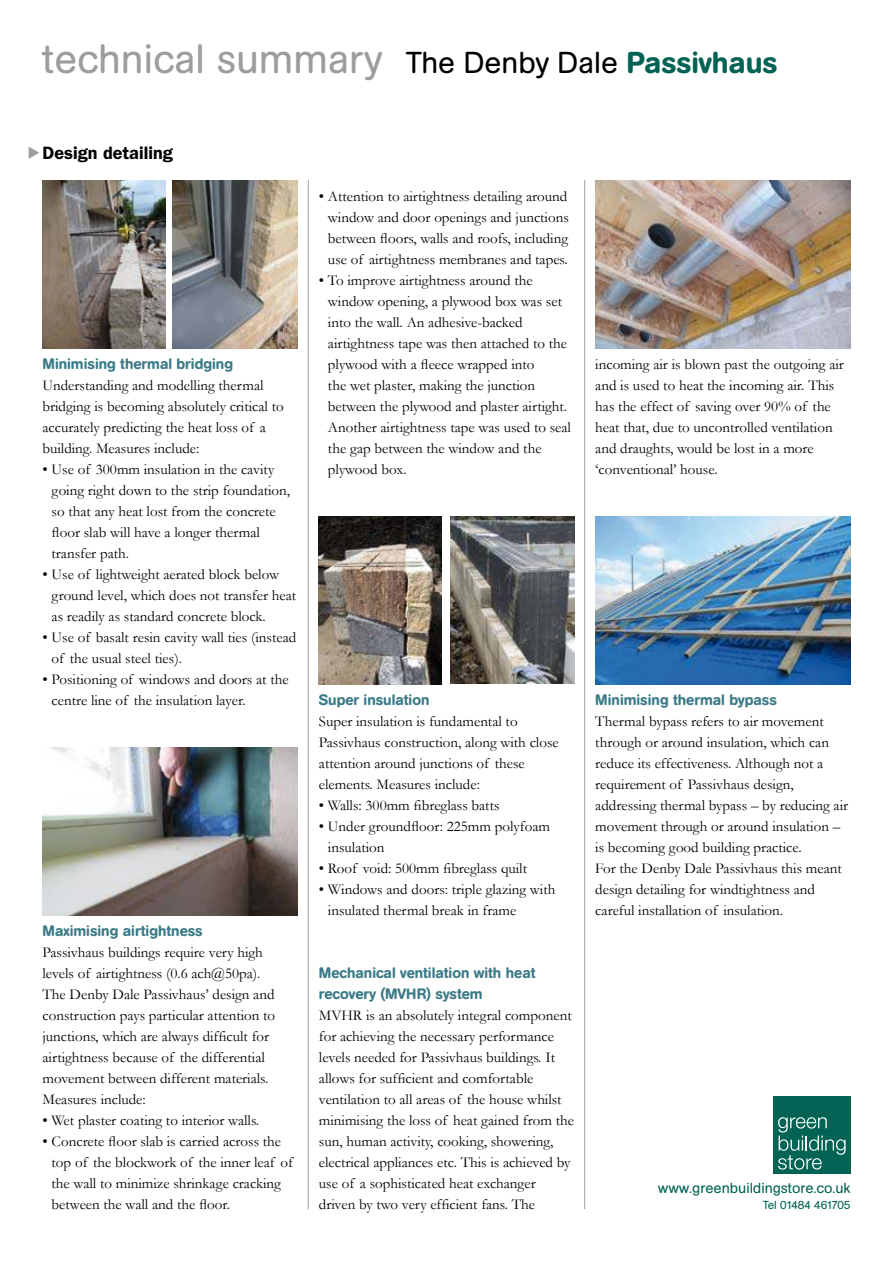
<style>
.page{position:relative;width:893px;height:1263px;background:#fff}
.page>*{position:absolute;margin:0;border:0;box-sizing:border-box;transform-origin:0 0}
.t1{font:40.5px "AG Book Rounded BQ";color:#9c9d9f}
.t2{font:600 18px "Franklin Gothic";color:#000}
.t3{font:15px/21px "Garamond";color:#000}
.t4{font:500 15px/21px "AG Book Rounded BQ";color:#3b7a87}
.t5{font:14.4px "AG Book Rounded BQ";color:#006353}
.t6{font:11.55px "AG Book Rounded BQ";letter-spacing:-.045em;color:#006353}
.s1{font-size:30px;color:#000}
.s2{font-weight:500;font-size:30px;color:#006353}
</style>
<div class="page">
<div style="left:773px;top:1097px;width:77px;height:77px;background:#006353"></div>
<svg style="left:778px;top:1117px;width:68px;height:52px"></svg>
<img style="left:319px;top:516px;width:123px;height:168px">
<img style="left:42px;top:180px;width:124px;height:168px">
<img style="left:595px;top:180px;width:255px;height:168px">
<img style="left:595px;top:516px;width:255px;height:168px">
<img style="left:43px;top:747px;width:255px;height:168px">
<img style="left:172px;top:180px;width:126px;height:168px">
<img style="left:451px;top:517px;width:123px;height:167px">
<hr style="left:308px;top:180px;width:1px;height:1029px;background:#9c9d9f">
<hr style="left:584px;top:180px;width:1px;height:1029px;background:#9c9d9f">
<h1 class="t1" style="left:43px;top:44px;width:736px">technical summary <span class="s1">The Denby Dale</span> <span class="s2">Passivhaus</span></h1>
<p class="t2" style="left:43px;top:146px;width:132px">Design detailing</p>
<p class="t4" style="left:43px;top:354px;width:192px">Minimising thermal bridging</p>
<p class="t3" style="left:43px;top:376px;width:243px">Understanding and modelling thermal bridging is becoming absolutely critical to accurately predicting the heat loss of a building. Measures include:</p>
<p class="t3" style="left:52px;top:460px;width:240px;text-indent:-9px">• Use of 300mm insulation in the cavity going right down to the strip foundation, so that any heat lost from the concrete floor slab will have a longer thermal transfer path.</p>
<p class="t3" style="left:52px;top:565px;width:246px;text-indent:-9px">• Use of lightweight aerated block below ground level, which does not transfer heat as readily as standard concrete block.</p>
<p class="t3" style="left:52px;top:628px;width:246px;text-indent:-9px">• Use of basalt resin cavity wall ties (instead of the usual steel ties).</p>
<p class="t3" style="left:52px;top:670px;width:239px;text-indent:-9px">• Positioning of windows and doors at the centre line of the insulation layer.</p>
<p class="t4" style="left:43px;top:921px;width:162px">Maximising airtightness</p>
<p class="t3" style="left:43px;top:943px;width:234px">Passivhaus buildings require very high levels of airtightness (0.6 ach@50pa).<br>The Denby Dale Passivhaus’ design and construction pays particular attention to junctions, which are always difficult for airtightness because of the differential movement between different materials.<br>Measures include:</p>
<p class="t3" style="left:43px;top:1111px;width:218px">• Wet plaster coating to interior walls.</p>
<p class="t3" style="left:52px;top:1131px;width:243px;text-indent:-9px">• Concrete floor slab is carried across the top of the blockwork of the inner leaf of the wall to minimize shrinkage cracking between the wall and the floor.</p>
<p class="t3" style="left:328px;top:187px;width:242px;text-align:justify;text-indent:-9px">• Attention to airtightness detailing around window and door openings and junctions between floors, walls and roofs, including use of airtightness membranes and tapes.</p>
<p class="t3" style="left:328px;top:271px;width:245px;text-indent:-9px">• To improve airtightness around the window opening, a plywood box was set into the wall. An adhesive-backed airtightness tape was then attached to the plywood with a fleece wrapped into<br>the wet plaster, making the junction between the plywood and plaster airtight.<br>Another airtightness tape was used to seal the gap between the window and the plywood box.</p>
<p class="t3" style="left:595px;top:355px;width:250px">incoming air is blown past the outgoing air and is used to heat the incoming air. This has the effect of saving over 90% of the heat that, due to uncontrolled ventilation and draughts, would be lost in a more ‘conventional’ house.</p>
<p class="t4" style="left:319px;top:690px;width:112px">Super insulation</p>
<p class="t3" style="left:319px;top:712px;width:241px">Super insulation is fundamental to Passivhaus construction, along with close attention around junctions of these elements. Measures include:</p>
<p class="t3" style="left:319px;top:795px;width:182px">• Walls: 300mm fibreglass batts</p>
<p class="t3" style="left:328px;top:816px;width:223px;text-indent:-9px">• Under groundfloor: 225mm polyfoam insulation</p>
<p class="t3" style="left:319px;top:858px;width:210px">• Roof void: 500mm fibreglass quilt</p>
<p class="t3" style="left:328px;top:880px;width:229px;text-indent:-9px">• Windows and doors: triple glazing with insulated thermal break in frame</p>
<p class="t4" style="left:319px;top:963px;width:218px">Mechanical ventilation with heat recovery (MVHR) system</p>
<p class="t3" style="left:319px;top:1006px;width:257px">MVHR is an absolutely integral component for achieving the necessary performance levels needed for Passivhaus buildings. It allows for sufficient and comfortable ventilation to all areas of the house whilst minimising the loss of heat gained from the sun, human activity, cooking, showering, electrical appliances etc. This is achieved by use of a sophisticated heat exchanger driven by two very efficient fans. The</p>
<p class="t4" style="left:595px;top:690px;width:183px">Minimising thermal bypass</p>
<p class="t3" style="left:595px;top:712px;width:254px">Thermal bypass refers to air movement through or around insulation, which can reduce its effectiveness. Although not a requirement of Passivhaus design, addressing thermal bypass – by reducing air movement through or around insulation – is becoming good building practice.<br>For the Denby Dale Passivhaus this meant design detailing for windtightness and careful installation of insulation.</p>
<p class="t5" style="left:658px;top:1182px;width:194px">www.greenbuildingstore.co.uk</p>
<p class="t6" style="left:763px;top:1201px;width:89px">Tel 01484 461705</p>
</div>
